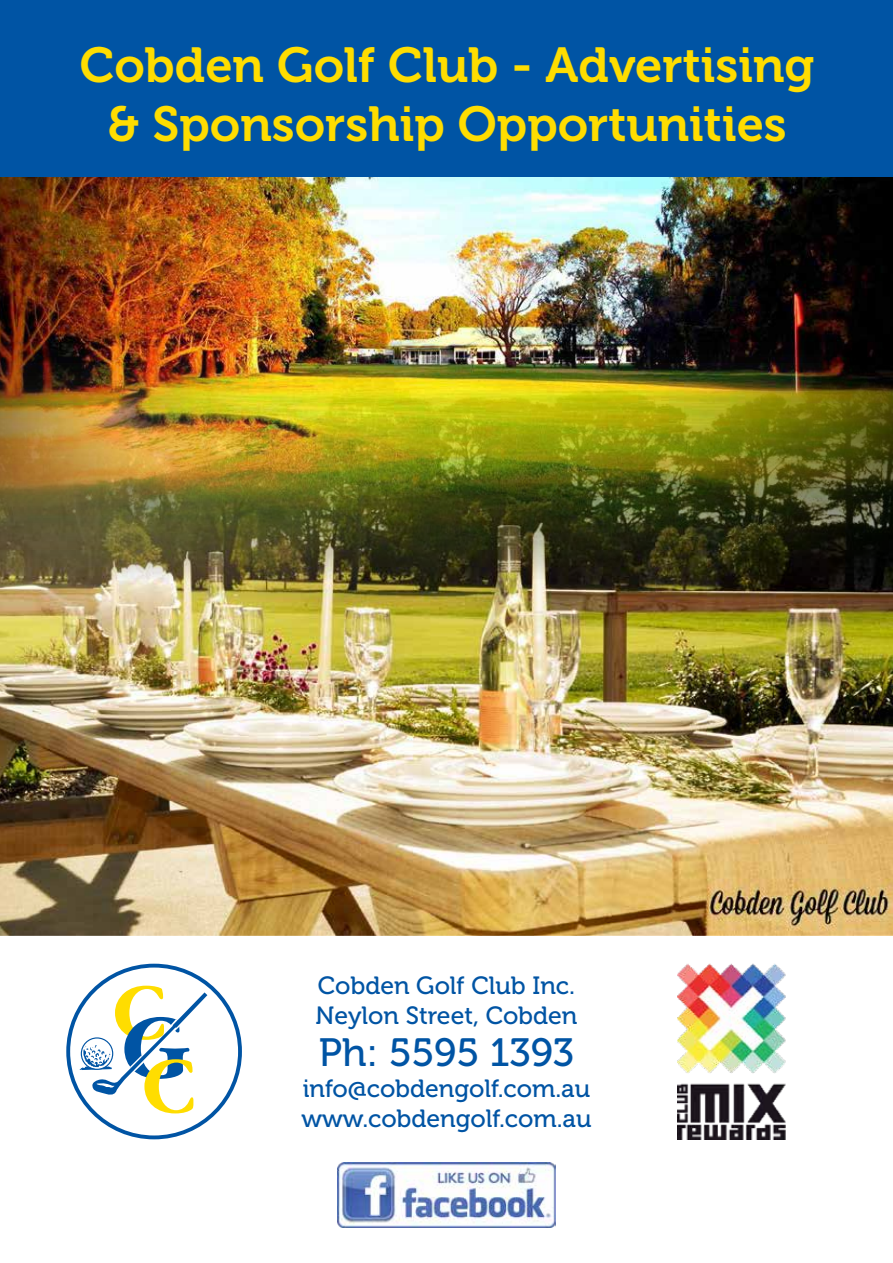
<style>
.page{position:relative;width:893px;height:1263px;background:#fff}
.page>*{position:absolute;margin:0;border:0;box-sizing:border-box;transform-origin:0 0}
.t1{font:48.9px/58.8px "Museo 700";color:#fd0;text-align:center}
.t2{font:39.3px "Museo 500";letter-spacing:-.005em;color:#0054a4}
.t3{font:24.9px/29.8px "Museo 500";color:#0054a4}
</style>
<div class="page">
<img style="left:677px;top:964px;width:109px;height:175px">
<img style="left:0;top:176px;width:893px;height:150px">
<img style="left:0;top:326px;width:893px;height:609px">
<div style="left:0;top:0;width:893px;height:176px;background:#0054a4"></div>
<div style="left:66px;top:964px;width:176px;height:175px;border:4px solid #0054a4;border-radius:50%"></div>
<svg style="left:80px;top:986px;width:127px;height:127px"></svg>
<img style="left:338px;top:1162px;width:217px;height:65px">
<h1 class="t1" style="left:80px;top:37px;width:736px">Cobden Golf Club - Advertising &amp; Sponsorship Opportunities</h1>
<p class="t3" style="left:315px;top:971px;width:264px">Cobden Golf Club Inc.<br>Neylon Street, Cobden</p>
<h2 class="t2" style="left:319px;top:1030px;width:257px">Ph: 5595 1393</h2>
<p class="t3" style="left:301px;top:1074px;width:292px">info@cobdengolf.com.au www.cobdengolf.com.au</p>
</div>
